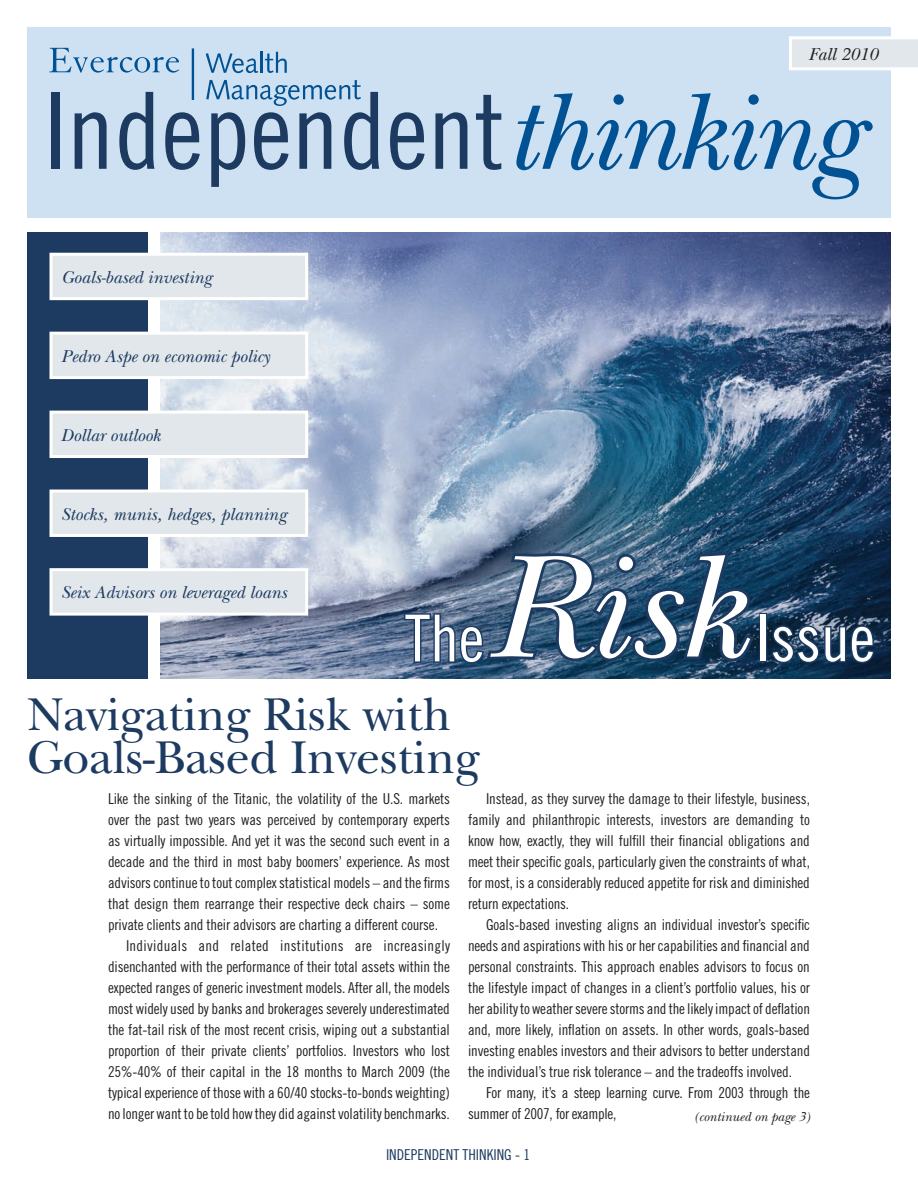
<style>
.page{position:relative;width:918px;height:1188px;background:#fff}
.page>*{position:absolute;margin:0;border:0;box-sizing:border-box;transform-origin:0 0}
.t1{font:italic 152.25px "New Baskerville";color:#fff}
.t2{font:106.5px "Trade Gothic Cond Eighteen";color:#1d3b61}
.t3{font:64.8px "Trade Gothic Cond Eighteen";color:#fff}
.t4{font:48px/43px "New Baskerville";color:#1d3b61}
.t5{font:italic 18px "New Baskerville";color:#1d3b61}
.t6{font:italic 18px "New Baskerville";color:#231f20}
.t7{font:15px/21px "Trade Gothic Cond Eighteen";letter-spacing:-.01em;color:#231f20;text-align:justify}
.t8{font:15px "Trade Gothic Cond Eighteen";color:#1d3b61}
.t9{font:italic 13.5px "New Baskerville";color:#231f20}
.s1{font-family:"New Baskerville";font-style:italic;font-size:113.4px;color:#005294}
</style>
<div class="page">
<div style="left:27px;top:27px;width:864px;height:192px;background:#cee1f3"></div>
<img style="left:161px;top:232px;width:730px;height:446px">
<div style="left:27px;top:232px;width:121px;height:446px;background:#1d3b61"></div>
<div style="left:50px;top:568px;width:258px;height:48px;background:#e1e7ea;border:3px solid #fff"></div>
<div style="left:50px;top:332px;width:258px;height:47px;background:#e1e7ea;border:3px solid #fff"></div>
<div style="left:50px;top:490px;width:258px;height:47px;background:#e1e7ea;border:3px solid #fff"></div>
<div style="left:50px;top:253px;width:258px;height:47px;background:#e1e7ea;border:3px solid #fff"></div>
<div style="left:50px;top:411px;width:258px;height:47px;background:#e1e7ea;border:3px solid #fff"></div>
<div style="left:759px;top:613px;width:8px;height:50px;border:3px solid #1d3b61"></div>
<svg style="left:769px;top:624px;width:107px;height:41px;background:#1d3a5a"></svg>
<svg style="left:403px;top:549px;width:355px;height:116px;background:#3a5979"></svg>
<svg style="left:49px;top:48px;width:130px;height:25px"></svg>
<svg style="left:206px;top:53px;width:52px;height:20px"></svg>
<hr style="left:261px;top:52px;width:2px;height:21px;background:#005294">
<svg style="left:265px;top:52px;width:22px;height:21px"></svg>
<svg style="left:206px;top:80px;width:155px;height:26px"></svg>
<hr style="left:192px;top:48px;width:2px;height:52px;background:#005294">
<svg style="left:789px;top:36px;width:129px;height:34px;background:#e6ebee"></svg>
<div style="left:0;top:218px;width:918px;height:14px;background:#fff"></div>
<p class="t6" style="left:809px;top:43px;width:71px">Fall 2010</p>
<p class="t2" style="left:43px;top:68px;width:818px">Independent<span class="s1">thinking</span></p>
<p class="t5" style="left:61px;top:267px;width:152px">Goals-based investing</p>
<p class="t5" style="left:61px;top:346px;width:210px">Pedro Aspe on economic policy</p>
<p class="t5" style="left:61px;top:425px;width:101px">Dollar outlook</p>
<p class="t5" style="left:61px;top:503px;width:227px">Stocks, munis, hedges, planning</p>
<p class="t5" style="left:61px;top:582px;width:227px">Seix Advisors on leveraged loans</p>
<p class="t3" style="left:405px;top:600px;width:81px">The</p>
<p class="t1" style="left:485px;top:519px;width:260px">Risk</p>
<p class="t3" style="left:756px;top:600px;width:120px">Issue</p>
<p class="t4" style="left:27px;top:693px;width:455px">Navigating Risk with<br>Goals-Based Investing</p>
<p class="t7" style="left:108px;top:788px;width:344px">Like the sinking of the Titanic, the volatility of the U.S. markets over the past two years was perceived by contemporary experts as virtually impossible. And yet it was the second such event in a decade and the third in most baby boomers’ experience. As most advisors continue to tout complex statistical models – and the firms that design them rearrange their respective deck chairs – some private clients and their advisors are charting a different course.</p>
<p class="t7" style="left:108px;top:935px;width:344px;text-indent:18px">Individuals and related institutions are increasingly disenchanted with the performance of their total assets within the expected ranges of generic investment models. After all, the models most widely used by banks and brokerages severely underestimated the fat-tail risk of the most recent crisis, wiping out a substantial proportion of their private clients’ portfolios. Investors who lost 25%-40% of their capital in the 18 months to March 2009 (the typical experience of those with a 60/40 stocks-to-bonds weighting) no longer want to be told how they did against volatility benchmarks.</p>
<p class="t7" style="left:468px;top:788px;width:344px;text-indent:18px">Instead, as they survey the damage to their lifestyle, business, family and philanthropic interests, investors are demanding to know how, exactly, they will fulfill their financial obligations and meet their specific goals, particularly given the constraints of what, for most, is a considerably reduced appetite for risk and diminished return expectations.</p>
<p class="t7" style="left:468px;top:914px;width:344px;text-indent:18px">Goals-based investing aligns an individual investor’s specific needs and aspirations with his or her capabilities and financial and personal constraints. This approach enables advisors to focus on the lifestyle impact of changes in a client’s portfolio values, his or her ability to weather severe storms and the likely impact of deflation and, more likely, inflation on assets. In other words, goals-based investing enables investors and their advisors to better understand the individual’s true risk tolerance – and the tradeoffs involved.</p>
<p class="t7" style="left:468px;top:1082px;width:343px;text-indent:18px">For many, it’s a steep learning curve. From 2003 through the summer of 2007, for example,</p>
<p class="t8" style="left:386px;top:1146px;width:146px">INDEPENDENT THINKING - 1</p>
<p class="t9" style="left:694px;top:1108px;width:117px">(continued on page 3)</p>
</div>
